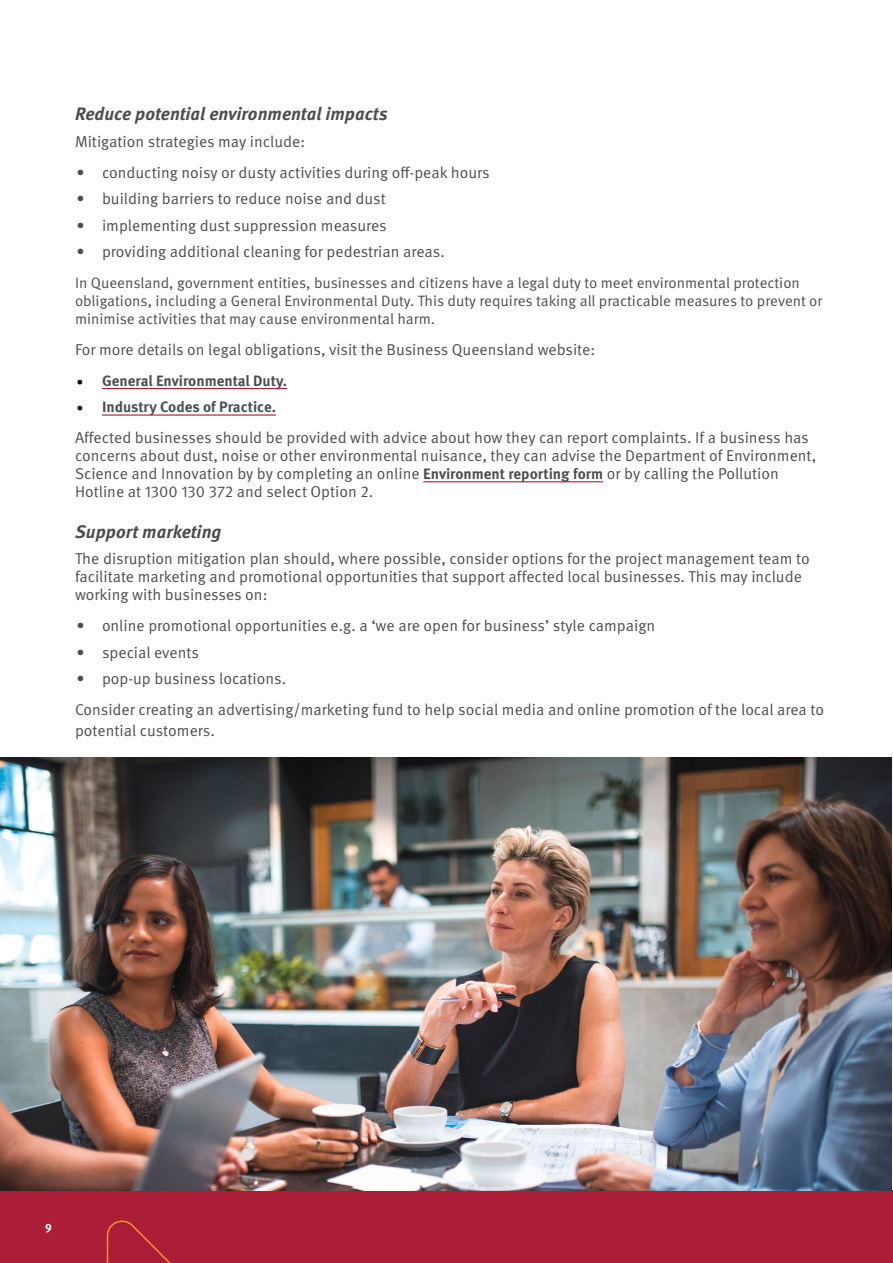
<style>
.page{position:relative;width:893px;height:1263px;background:#fff}
.page>*{position:absolute;margin:0;border:0;box-sizing:border-box;transform-origin:0 0}
.Sub_heading_4{font:italic 700 18px "Meta Pro";color:#4d4d4f}
.Body{font:15.75px/18px "Meta Pro Norm";color:#4d4d4f}
.t1{font:15px/18px "Meta Pro Norm";color:#4d4d4f}
.t2{font:700 15px "Meta Pro";color:#4d4d4f}
.t3{font:700 12px "Meta Pro";color:#fff}
.s1{font-family:"Minion Pro";font-weight:400;font-size:18px;color:#000}
.s2{font-family:"Meta Pro";font-weight:700;font-size:15px}
</style>
<div class="page">
<div style="left:0;top:1190px;width:893px;height:73px;background:#ac1d37"></div>
<svg style="left:106px;top:1220px;width:65px;height:43px"></svg>
<img style="left:0;top:758px;width:891px;height:432px">
<hr style="left:102px;top:388px;width:185px;height:1px;background:#ac1d37">
<hr style="left:102px;top:414px;width:174px;height:2px;background:#ac1d37">
<hr style="left:423px;top:481px;width:180px;height:1px;background:#ac1d37">
<p class="Sub_heading_4" style="left:75px;top:100px;width:314px">Reduce potential environmental impacts</p>
<p class="Body" style="left:75px;top:132px;width:232px">Mitigation strategies may include:</p>
<p class="Body" style="left:76px;top:162px;width:415px">• conducting noisy or dusty activities during off-peak hours</p>
<p class="Body" style="left:76px;top:189px;width:311px">• building barriers to reduce noise and dust</p>
<p class="Body" style="left:76px;top:215px;width:312px">• implementing dust suppression measures</p>
<p class="Body" style="left:76px;top:242px;width:370px">• providing additional cleaning for pedestrian areas.</p>
<p class="t1" style="left:75px;top:273px;width:749px">In Queensland, government entities, businesses and citizens have a legal duty to meet environmental protection obligations, including a General Environmental Duty. This duty requires taking all practicable measures to prevent or minimise activities that may cause environmental harm.</p>
<p class="Body" style="left:75px;top:339px;width:522px">For more details on legal obligations, visit the Business Queensland website:</p>
<p class="t2" style="left:76px;top:369px;width:212px"><span class="s1">•</span> General Environmental Duty.</p>
<p class="t2" style="left:76px;top:395px;width:201px"><span class="s1">•</span> Industry Codes of Practice.</p>
<p class="Body" style="left:75px;top:427px;width:743px">Affected businesses should be provided with advice about how they can report complaints. If a business has concerns about dust, noise or other environmental nuisance, they can advise the Department of Environment, Science and Innovation by by completing an online <span class="s2">Environment reporting form</span> or by calling the Pollution Hotline at 1300 130 372 and select Option 2.</p>
<p class="Sub_heading_4" style="left:75px;top:517px;width:148px">Support marketing</p>
<p class="Body" style="left:75px;top:549px;width:736px">The disruption mitigation plan should, where possible, consider options for the project management team to facilitate marketing and promotional opportunities that support affected local businesses. This may include working with businesses on:</p>
<p class="Body" style="left:76px;top:616px;width:580px">• online promotional opportunities e.g. a ‘we are open for business’ style campaign</p>
<p class="Body" style="left:76px;top:642px;width:124px">• special events</p>
<p class="Body" style="left:76px;top:669px;width:211px">• pop-up business locations.</p>
<p class="Body" style="left:75px;top:698px;width:751px;line-height:21.6px">Consider creating an advertising/marketing fund to help social media and online promotion of the local area to potential customers.</p>
<p class="t3" style="left:45px;top:1219px;width:8px">9</p>
</div>
